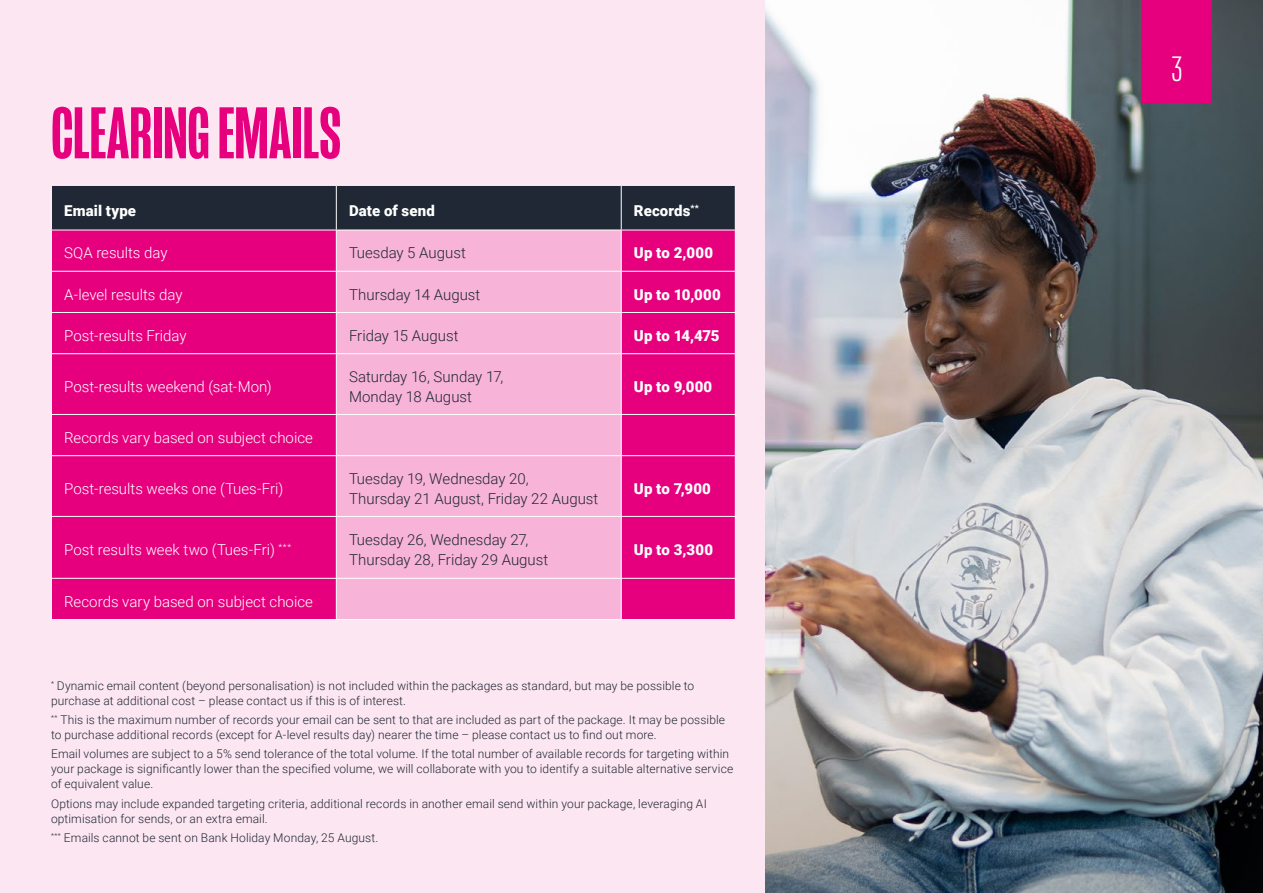
<style>
.page{position:relative;width:1263px;height:893px;background:#fce6f2}
.page>*{position:absolute;margin:0;border:0;box-sizing:border-box;transform-origin:0 0}
.t1{font:500 75px "Mongoose";letter-spacing:-.01em;color:#e6007e}
.t2{font:300 36.15px "Mongoose";color:#fff}
.t3{font:300 15px "Roboto";color:#fff}
.t4{font:300 15px/19.5px "Roboto";color:#1f2834}
.t5{font:900 15px "Roboto";letter-spacing:.01em;color:#fff}
.t6{font:300 12px/15px "Roboto";letter-spacing:.01em;color:#1f2834}
</style>
<div class="page">
<div style="left:52px;top:186px;width:683px;height:44px;background:#1f2834"></div>
<div style="left:52px;top:231px;width:683px;height:388px;background:#e6007e"></div>
<div style="left:337px;top:231px;width:284px;height:388px;background:#f8b3d8"></div>
<hr style="left:51px;top:185px;width:285px;height:1px;background:#fff">
<hr style="left:51px;top:186px;width:1px;height:44px;background:#fff">
<hr style="left:336px;top:185px;width:285px;height:1px;background:#fff">
<hr style="left:336px;top:186px;width:1px;height:44px;background:#fff">
<hr style="left:621px;top:185px;width:115px;height:1px;background:#fff">
<hr style="left:621px;top:186px;width:1px;height:44px;background:#fff">
<hr style="left:735px;top:186px;width:1px;height:44px;background:#fff">
<hr style="left:51px;top:230px;width:285px;height:1px;background:#fff">
<hr style="left:51px;top:230px;width:1px;height:41px;background:#fff">
<hr style="left:336px;top:230px;width:285px;height:1px;background:#fff">
<hr style="left:336px;top:230px;width:1px;height:41px;background:#fff">
<hr style="left:621px;top:230px;width:115px;height:1px;background:#fff">
<hr style="left:621px;top:230px;width:1px;height:41px;background:#fff">
<hr style="left:735px;top:230px;width:1px;height:41px;background:#fff">
<hr style="left:51px;top:271px;width:285px;height:1px;background:#fff">
<hr style="left:51px;top:272px;width:1px;height:40px;background:#fff">
<hr style="left:336px;top:271px;width:285px;height:1px;background:#fff">
<hr style="left:336px;top:272px;width:1px;height:40px;background:#fff">
<hr style="left:621px;top:271px;width:115px;height:1px;background:#fff">
<hr style="left:621px;top:272px;width:1px;height:40px;background:#fff">
<hr style="left:735px;top:272px;width:1px;height:40px;background:#fff">
<hr style="left:51px;top:312px;width:285px;height:1px;background:#fff">
<hr style="left:51px;top:313px;width:1px;height:40px;background:#fff">
<hr style="left:336px;top:312px;width:285px;height:1px;background:#fff">
<hr style="left:336px;top:313px;width:1px;height:40px;background:#fff">
<hr style="left:621px;top:312px;width:115px;height:1px;background:#fff">
<hr style="left:621px;top:313px;width:1px;height:40px;background:#fff">
<hr style="left:735px;top:313px;width:1px;height:40px;background:#fff">
<hr style="left:51px;top:353px;width:285px;height:1px;background:#fff">
<hr style="left:51px;top:354px;width:1px;height:60px;background:#fff">
<hr style="left:336px;top:353px;width:285px;height:1px;background:#fff">
<hr style="left:336px;top:354px;width:1px;height:60px;background:#fff">
<hr style="left:621px;top:353px;width:115px;height:1px;background:#fff">
<hr style="left:621px;top:354px;width:1px;height:60px;background:#fff">
<hr style="left:735px;top:354px;width:1px;height:60px;background:#fff">
<hr style="left:51px;top:414px;width:285px;height:1px;background:#fff">
<hr style="left:51px;top:415px;width:1px;height:40px;background:#fff">
<hr style="left:336px;top:414px;width:285px;height:1px;background:#fff">
<hr style="left:336px;top:415px;width:1px;height:40px;background:#fff">
<hr style="left:621px;top:414px;width:115px;height:1px;background:#fff">
<hr style="left:621px;top:415px;width:1px;height:40px;background:#fff">
<hr style="left:735px;top:415px;width:1px;height:40px;background:#fff">
<hr style="left:51px;top:455px;width:285px;height:1px;background:#fff">
<hr style="left:51px;top:456px;width:1px;height:60px;background:#fff">
<hr style="left:336px;top:455px;width:285px;height:1px;background:#fff">
<hr style="left:336px;top:456px;width:1px;height:60px;background:#fff">
<hr style="left:621px;top:455px;width:115px;height:1px;background:#fff">
<hr style="left:621px;top:456px;width:1px;height:60px;background:#fff">
<hr style="left:735px;top:456px;width:1px;height:60px;background:#fff">
<hr style="left:51px;top:516px;width:285px;height:1px;background:#fff">
<hr style="left:51px;top:517px;width:1px;height:61px;background:#fff">
<hr style="left:336px;top:516px;width:285px;height:1px;background:#fff">
<hr style="left:336px;top:517px;width:1px;height:61px;background:#fff">
<hr style="left:621px;top:516px;width:115px;height:1px;background:#fff">
<hr style="left:621px;top:517px;width:1px;height:61px;background:#fff">
<hr style="left:735px;top:517px;width:1px;height:61px;background:#fff">
<hr style="left:51px;top:578px;width:285px;height:1px;background:#fff">
<hr style="left:51px;top:579px;width:1px;height:40px;background:#fff">
<hr style="left:336px;top:578px;width:285px;height:1px;background:#fff">
<hr style="left:336px;top:579px;width:1px;height:40px;background:#fff">
<hr style="left:621px;top:578px;width:115px;height:1px;background:#fff">
<hr style="left:621px;top:579px;width:1px;height:40px;background:#fff">
<hr style="left:735px;top:579px;width:1px;height:40px;background:#fff">
<hr style="left:51px;top:619px;width:285px;height:1px;background:#fff">
<hr style="left:336px;top:619px;width:285px;height:1px;background:#fff">
<hr style="left:621px;top:619px;width:115px;height:1px;background:#fff">
<img style="left:765px;top:0;width:498px;height:893px">
<div style="left:1142px;top:0;width:70px;height:102px;background:#e6007e"></div>
<div style="left:1141px;top:54px;width:71px;height:34px;background:#e6007e"></div>
<h1 class="t1" style="left:51px;top:90px;width:292px">CLEARING EMAILS</h1>
<p class="t5" style="left:64px;top:200px;width:73px">Email type</p>
<p class="t5" style="left:349px;top:200px;width:87px">Date of send</p>
<p class="t5" style="left:634px;top:200px;width:66px">Records<sup>**</sup></p>
<p class="t3" style="left:64px;top:243px;width:105px">SQA results day</p>
<p class="t4" style="left:349px;top:243px;width:118px">Tuesday 5 August</p>
<p class="t5" style="left:634px;top:243px;width:81px">Up to 2,000</p>
<p class="t3" style="left:64px;top:284px;width:120px">A-level results day</p>
<p class="t4" style="left:349px;top:284px;width:133px">Thursday 14 August</p>
<p class="t5" style="left:634px;top:284px;width:88px">Up to 10,000</p>
<p class="t3" style="left:64px;top:325px;width:124px">Post-results Friday</p>
<p class="t4" style="left:349px;top:325px;width:111px">Friday 15 August</p>
<p class="t5" style="left:634px;top:325px;width:87px">Up to 14,475</p>
<p class="t3" style="left:64px;top:376px;width:209px">Post-results weekend (sat-Mon)</p>
<p class="t4" style="left:349px;top:367px;width:156px">Saturday 16, Sunday 17,<br>Monday 18 August</p>
<p class="t5" style="left:634px;top:376px;width:80px">Up to 9,000</p>
<p class="t3" style="left:64px;top:427px;width:250px">Records vary based on subject choice</p>
<p class="t3" style="left:64px;top:478px;width:221px">Post-results weeks one (Tues-Fri)</p>
<p class="t4" style="left:349px;top:469px;width:251px">Tuesday 19, Wednesday 20,<br>Thursday 21 August, Friday 22 August</p>
<p class="t5" style="left:634px;top:478px;width:78px">Up to 7,900</p>
<p class="t3" style="left:64px;top:539px;width:228px">Post results week two (Tues-Fri) <sup>***</sup></p>
<p class="t4" style="left:349px;top:530px;width:201px">Tuesday 26, Wednesday 27,<br>Thursday 28, Friday 29 August</p>
<p class="t5" style="left:634px;top:539px;width:81px">Up to 3,300</p>
<p class="t3" style="left:64px;top:591px;width:250px">Records vary based on subject choice</p>
<p class="t6" style="left:51px;top:678px;width:645px"><sup>*</sup> Dynamic email content (beyond personalisation) is not included within the packages as standard, but may be possible to purchase at additional cost – please contact us if this is of interest.</p>
<p class="t6" style="left:51px;top:712px;width:676px"><sup>**</sup> This is the maximum number of records your email can be sent to that are included as part of the package. It may be possible to purchase additional records (except for A-level results day) nearer the time – please contact us to find out more.</p>
<p class="t6" style="left:51px;top:746px;width:684px">Email volumes are subject to a 5% send tolerance of the total volume. If the total number of available records for targeting within your package is significantly lower than the specified volume, we will collaborate with you to identify a suitable alternative service of equivalent value.</p>
<p class="t6" style="left:51px;top:795px;width:657px">Options may include expanded targeting criteria, additional records in another email send within your package, leveraging AI optimisation for sends, or an extra email.</p>
<p class="t6" style="left:51px;top:830px;width:329px"><sup>***</sup> Emails cannot be sent on Bank Holiday Monday, 25 August.</p>
<h2 class="t2" style="left:1171px;top:48px;width:12px">3</h2>
</div>
